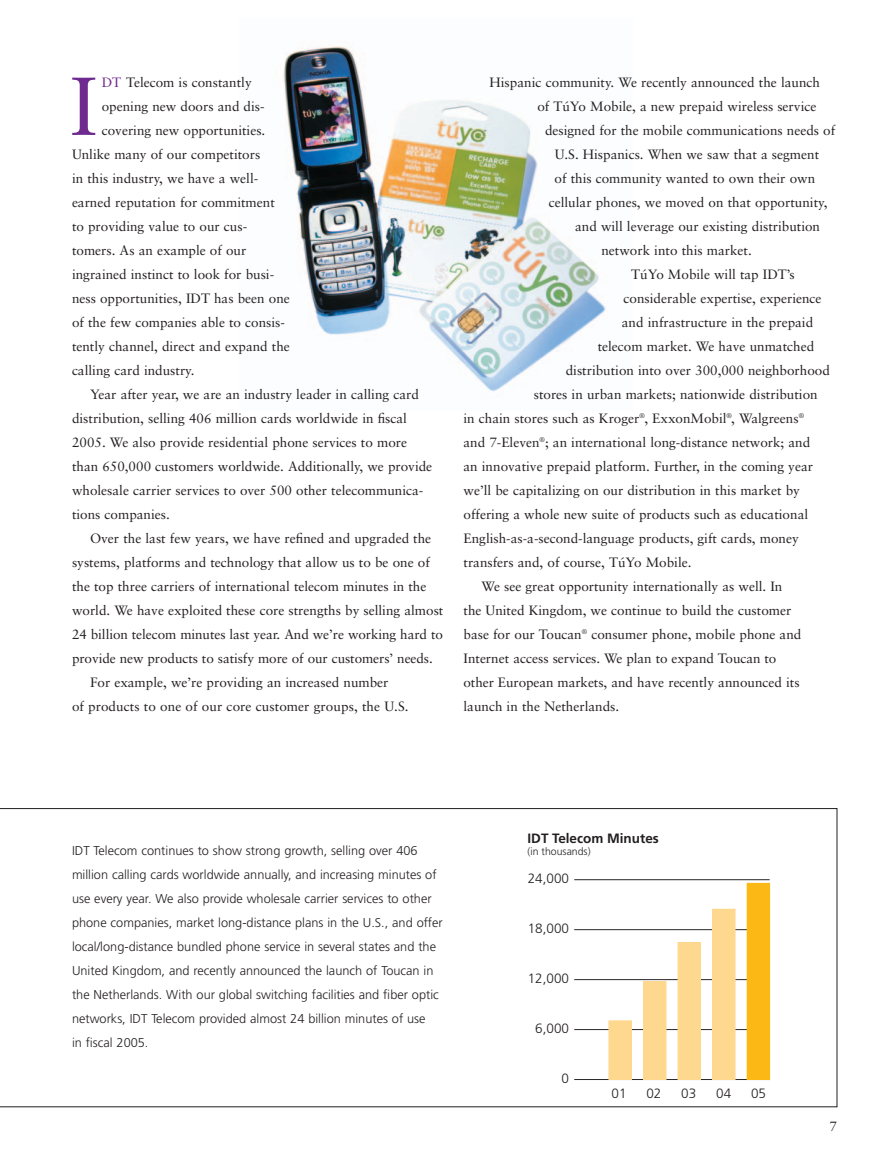
<style>
.page{position:relative;width:891px;height:1161px;background:#fff}
.page>*{position:absolute;margin:0;border:0;box-sizing:border-box;transform-origin:0 0}
.t1{font:82.2px "Sabon";color:#6e2a8e}
.t2{font:13.5px "Sabon";color:#231f20}
.t3{font:300 13.5px "Frutiger";color:#231f20}
.t4{font:700 13.5px "Frutiger";color:#231f20}
.t5{font:300 12.75px/24px "Frutiger";color:#231f20}
.t6{font:300 10.5px "Frutiger";color:#231f20}
.s1{color:#6e2a8e}
</style>
<div class="page">
<img style="left:283px;top:46px;width:323px;height:345px">
<svg style="left:0;top:808px;width:837px;height:299px"></svg>
<h1 class="t1" style="left:70px;top:72px;width:29px">I</h1>
<p class="t2" style="left:102px;top:77px;width:151px"><span class="s1">DT</span> Telecom is constantly</p>
<p class="t2" style="left:102px;top:101px;width:164px">opening new doors and dis-</p>
<p class="t2" style="left:102px;top:125px;width:165px">covering new opportunities.</p>
<p class="t2" style="left:72px;top:149px;width:190px">Unlike many of our competitors</p>
<p class="t2" style="left:72px;top:173px;width:188px">in this industry, we have a well-</p>
<p class="t2" style="left:72px;top:197px;width:204px">earned reputation for commitment</p>
<p class="t2" style="left:72px;top:221px;width:177px">to providing value to our cus-</p>
<p class="t2" style="left:72px;top:245px;width:176px">tomers. As an example of our</p>
<p class="t2" style="left:72px;top:269px;width:204px">ingrained instinct to look for busi-</p>
<p class="t2" style="left:72px;top:293px;width:219px">ness opportunities, IDT has been one</p>
<p class="t2" style="left:72px;top:317px;width:215px">of the few companies able to consis-</p>
<p class="t2" style="left:72px;top:341px;width:219px">tently channel, direct and expand the</p>
<p class="t2" style="left:72px;top:365px;width:124px">calling card industry.</p>
<p class="t2" style="left:90px;top:389px;width:330px">Year after year, we are an industry leader in calling card</p>
<p class="t2" style="left:72px;top:413px;width:337px">distribution, selling 406 million cards worldwide in fiscal</p>
<p class="t2" style="left:72px;top:437px;width:337px">2005. We also provide residential phone services to more</p>
<p class="t2" style="left:72px;top:461px;width:362px">than 650,000 customers worldwide. Additionally, we provide</p>
<p class="t2" style="left:72px;top:485px;width:353px">wholesale carrier services to over 500 other telecommunica-</p>
<p class="t2" style="left:72px;top:509px;width:99px">tions companies.</p>
<p class="t2" style="left:90px;top:533px;width:343px">Over the last few years, we have refined and upgraded the</p>
<p class="t2" style="left:72px;top:557px;width:359px">systems, platforms and technology that allow us to be one of</p>
<p class="t2" style="left:72px;top:581px;width:356px">the top three carriers of international telecom minutes in the</p>
<p class="t2" style="left:72px;top:605px;width:373px">world. We have exploited these core strengths by selling almost</p>
<p class="t2" style="left:72px;top:629px;width:373px">24 billion telecom minutes last year. And we’re working hard to</p>
<p class="t2" style="left:72px;top:653px;width:362px">provide new products to satisfy more of our customers’ needs.</p>
<p class="t2" style="left:90px;top:677px;width:300px">For example, we’re providing an increased number</p>
<p class="t2" style="left:72px;top:701px;width:338px">of products to one of our core customer groups, the U.S.</p>
<p class="t2" style="left:489px;top:77px;width:332px">Hispanic community. We recently announced the launch</p>
<p class="t2" style="left:537px;top:101px;width:281px">of TúYo Mobile, a new prepaid wireless service</p>
<p class="t2" style="left:545px;top:125px;width:292px">designed for the mobile communications needs of</p>
<p class="t2" style="left:555px;top:149px;width:266px">U.S. Hispanics. When we saw that a segment</p>
<p class="t2" style="left:555px;top:173px;width:262px">of this community wanted to own their own</p>
<p class="t2" style="left:549px;top:197px;width:280px">cellular phones, we moved on that opportunity,</p>
<p class="t2" style="left:575px;top:221px;width:246px">and will leverage our existing distribution</p>
<p class="t2" style="left:601px;top:245px;width:152px">network into this market.</p>
<p class="t2" style="left:631px;top:269px;width:165px">TúYo Mobile will tap IDT’s</p>
<p class="t2" style="left:624px;top:293px;width:200px">considerable expertise, experience</p>
<p class="t2" style="left:622px;top:317px;width:193px">and infrastructure in the prepaid</p>
<p class="t2" style="left:598px;top:341px;width:218px">telecom market. We have unmatched</p>
<p class="t2" style="left:566px;top:365px;width:266px">distribution into over 300,000 neighborhood</p>
<p class="t2" style="left:534px;top:389px;width:285px">stores in urban markets; nationwide distribution</p>
<p class="t2" style="left:464px;top:413px;width:342px">in chain stores such as Kroger<sup>®</sup>, ExxonMobil<sup>®</sup>, Walgreens<sup>®</sup></p>
<p class="t2" style="left:464px;top:437px;width:348px">and 7-Eleven<sup>®</sup>; an international long-distance network; and</p>
<p class="t2" style="left:464px;top:461px;width:351px">an innovative prepaid platform. Further, in the coming year</p>
<p class="t2" style="left:464px;top:485px;width:338px">we’ll be capitalizing on our distribution in this market by</p>
<p class="t2" style="left:464px;top:509px;width:346px">offering a whole new suite of products such as educational</p>
<p class="t2" style="left:464px;top:533px;width:337px">English-as-a-second-language products, gift cards, money</p>
<p class="t2" style="left:464px;top:557px;width:230px">transfers and, of course, TúYo Mobile.</p>
<p class="t2" style="left:482px;top:581px;width:302px">We see great opportunity internationally as well. In</p>
<p class="t2" style="left:464px;top:605px;width:329px">the United Kingdom, we continue to build the customer</p>
<p class="t2" style="left:464px;top:629px;width:339px">base for our Toucan<sup>®</sup> consumer phone, mobile phone and</p>
<p class="t2" style="left:464px;top:653px;width:314px">Internet access services. We plan to expand Toucan to</p>
<p class="t2" style="left:464px;top:677px;width:338px">other European markets, and have recently announced its</p>
<p class="t2" style="left:464px;top:701px;width:157px">launch in the Netherlands.</p>
<p class="t5" style="left:72px;top:840px;width:372px">IDT Telecom continues to show strong growth, selling over 406 million calling cards worldwide annually, and increasing minutes of use every year. We also provide wholesale carrier services to other phone companies, market long-distance plans in the U.S., and offer local/long-distance bundled phone service in several states and the United Kingdom, and recently announced the launch of Toucan in the Netherlands. With our global switching facilities and fiber optic networks, IDT Telecom provided almost 24 billion minutes of use<br>in fiscal 2005.</p>
<p class="t4" style="left:528px;top:833px;width:133px">IDT Telecom Minutes</p>
<p class="t6" style="left:528px;top:847px;width:65px">(in thousands)</p>
<p class="t3" style="left:528px;top:873px;width:43px">24,000</p>
<p class="t3" style="left:528px;top:923px;width:43px">18,000</p>
<p class="t3" style="left:528px;top:973px;width:43px">12,000</p>
<p class="t3" style="left:535px;top:1023px;width:35px">6,000</p>
<p class="t3" style="left:562px;top:1073px;width:9px">0</p>
<p class="t3" style="left:612px;top:1088px;width:17px">01</p>
<p class="t3" style="left:646px;top:1088px;width:17px">02</p>
<p class="t3" style="left:681px;top:1088px;width:17px">03</p>
<p class="t3" style="left:716px;top:1088px;width:17px">04</p>
<p class="t3" style="left:751px;top:1088px;width:17px">05</p>
<p class="t2" style="left:830px;top:1120px;width:9px">7</p>
</div>
